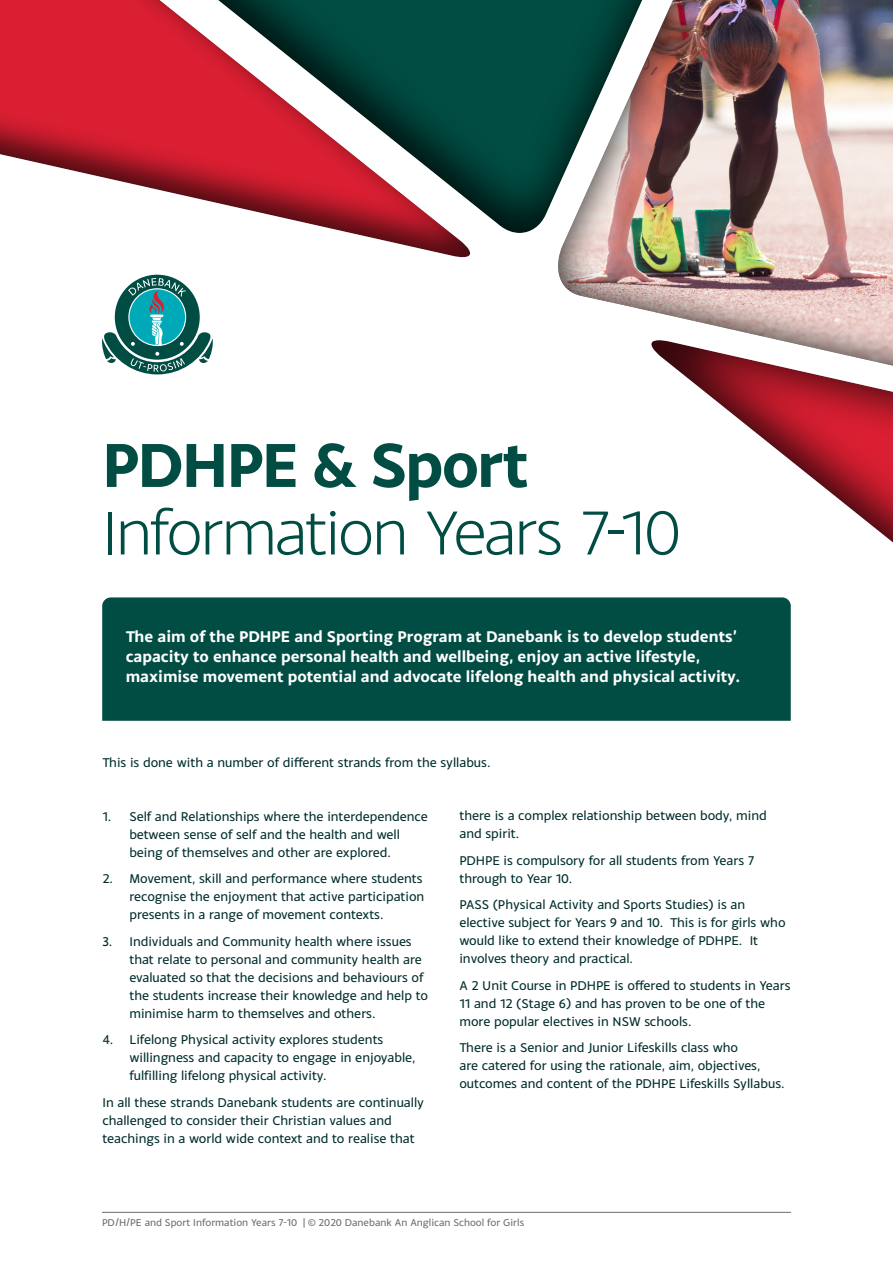
<style>
.page{position:relative;width:893px;height:1263px;background:#fff}
.page>*{position:absolute;margin:0;border:0;box-sizing:border-box;transform-origin:0 0}
.t1{font:300 66px "Monsal Gothic";letter-spacing:-.04em;color:#014d43}
.t2{font:700 66px "Monsal Gothic";letter-spacing:-.035em;color:#014d43}
.t3{font:700 16.5px/19.8px "Monsal Gothic";color:#fff}
.t4{font:13.5px/18px "Monsal Gothic";letter-spacing:-.005em;color:#012e2d}
.t5{font:10.5px "Monsal Gothic";color:#6c6c6c}
</style>
<div class="page">
<div style="left:638px;top:329px;width:255px;height:324px;background:#000;opacity:.75"></div>
<div style="left:85px;top:0;width:660px;height:233px;background:#000;opacity:.75"></div>
<div style="left:0;top:0;width:484px;height:258px;background:#000;opacity:.65"></div>
<div style="left:546px;top:0;width:347px;height:397px;background:#000;opacity:.65"></div>
<svg style="left:102px;top:278px;width:111px;height:96px"></svg>
<div style="left:102px;top:597px;width:689px;height:124px;background:#014d43"></div>
<hr style="left:102px;top:1212px;width:689px;height:1px;background:#6c6c6c">
<h1 class="t2" style="left:102px;top:422px;width:428px">PDHPE &amp; Sport</h1>
<h1 class="t1" style="left:102px;top:492px;width:581px">Information Years 7-10</h1>
<p class="t3" style="left:126px;top:626px;width:616px">The aim of the PDHPE and Sporting Program at Danebank is to develop students’ capacity to enhance personal health and wellbeing, enjoy an active lifestyle, maximise movement potential and advocate lifelong health and physical activity.</p>
<p class="t4" style="left:102px;top:754px;width:390px">This is done with a number of different strands from the syllabus.</p>
<p class="t4" style="left:129px;top:807px;width:300px;text-indent:-27px">1. Self and Relationships where the interdependence between sense of self and the health and well being of themselves and other are explored.</p>
<p class="t4" style="left:129px;top:869px;width:297px;text-indent:-27px">2. Movement, skill and performance where students recognise the enjoyment that active participation presents in a range of movement contexts.</p>
<p class="t4" style="left:129px;top:932px;width:300px;text-indent:-27px">3. Individuals and Community health where issues that relate to personal and community health are evaluated so that the decisions and behaviours of the students increase their knowledge and help to minimise harm to themselves and others.</p>
<p class="t4" style="left:129px;top:1030px;width:288px;text-indent:-27px">4. Lifelong Physical activity explores students willingness and capacity to engage in enjoyable, fulfilling lifelong physical activity.</p>
<p class="t4" style="left:102px;top:1092px;width:323px">In all these strands Danebank students are continually challenged to consider their Christian values and teachings in a world wide context and to realise that</p>
<p class="t4" style="left:459px;top:806px;width:309px">there is a complex relationship between body, mind and spirit.</p>
<p class="t4" style="left:459px;top:851px;width:297px">PDHPE is compulsory for all students from Years 7 through to Year 10.</p>
<p class="t4" style="left:459px;top:895px;width:328px">PASS (Physical Activity and Sports Studies) is an elective subject for Years 9 and 10. This is for girls who would like to extend their knowledge of PDHPE. It involves theory and practical.</p>
<p class="t4" style="left:459px;top:976px;width:333px">A 2 Unit Course in PDHPE is offered to students in Years<br>11 and 12 (Stage 6) and has proven to be one of the more popular electives in NSW schools.</p>
<p class="t4" style="left:459px;top:1038px;width:327px">There is a Senior and Junior Lifeskills class who<br>are catered for using the rationale, aim, objectives, outcomes and content of the PDHPE Lifeskills Syllabus.</p>
<p class="t5" style="left:102px;top:1216px;width:424px">PD/H/PE and Sport Information Years 7-10 | © 2020 Danebank An Anglican School for Girls</p>
</div>
